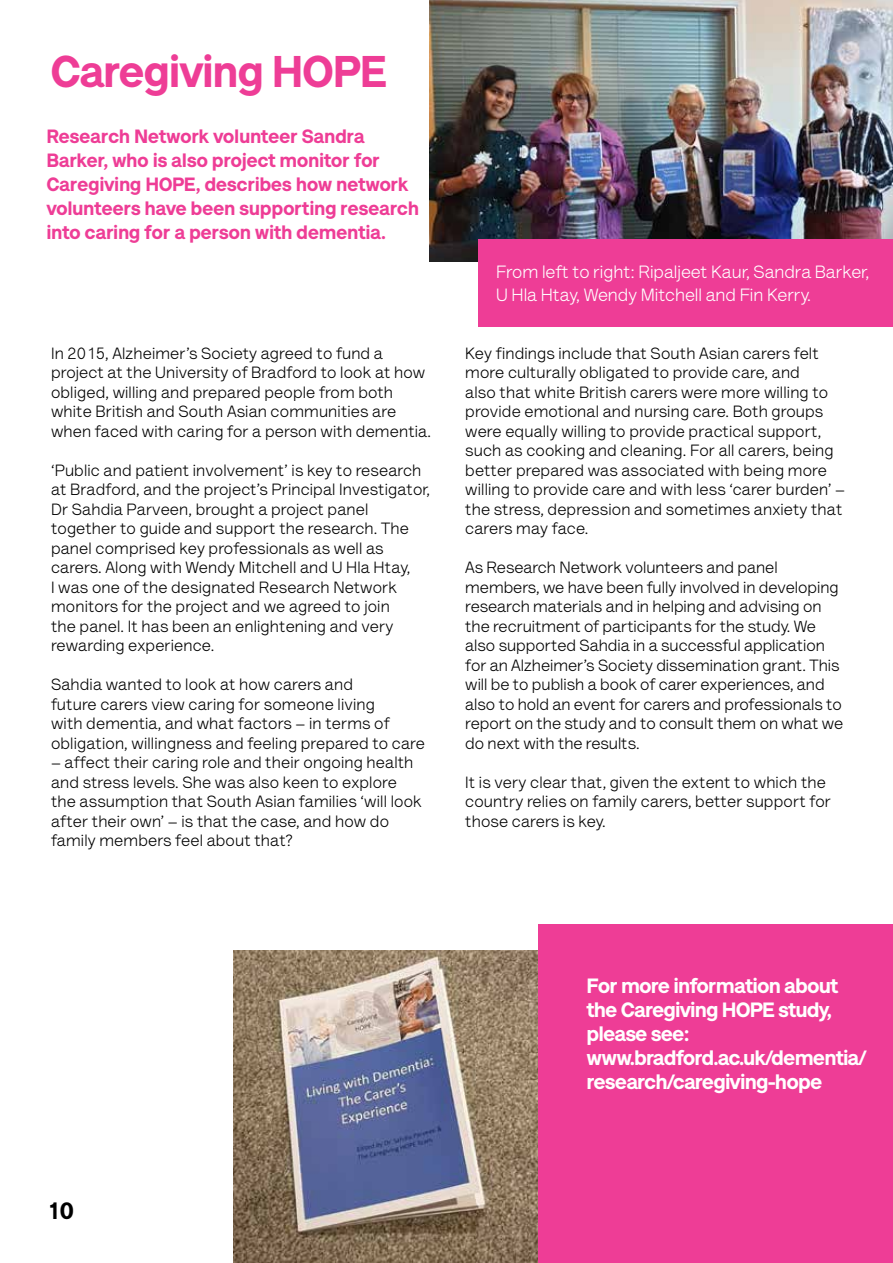
<style>
.page{position:relative;width:893px;height:1263px;background:#fff}
.page>*{position:absolute;margin:0;border:0;box-sizing:border-box;transform-origin:0 0}
.t1{font:900 45px "AS Lettera Text";color:#ee3d96}
.t2{font:900 24px "AS Lettera Text";color:#000}
.t3{font:900 21px/24px "AS Lettera Text";letter-spacing:-.01em;color:#fff}
.t4{font:900 19.5px/24px "AS Lettera Text";letter-spacing:.01em;color:#ee3d96}
.t5{font:18px/22.5px "AS Lettera Text";color:#fff}
.t6{font:16.5px/19.5px "AS Lettera Text";letter-spacing:.01em;color:#000}
</style>
<div class="page">
<img style="left:234px;top:950px;width:305px;height:313px">
<div style="left:539px;top:924px;width:354px;height:339px;background:#ee3d96"></div>
<img style="left:429px;top:0;width:464px;height:262px">
<div style="left:478px;top:240px;width:415px;height:87px;background:#ee3d96"></div>
<h1 class="t1" style="left:51px;top:34px;width:337px">Caregiving HOPE</h1>
<p class="t4" style="left:47px;top:123px;width:374px">Research Network volunteer Sandra Barker, who is also project monitor for Caregiving HOPE, describes how network volunteers have been supporting research into caring for a person with dementia.</p>
<p class="t6" style="left:51px;top:342px;width:381px">In 2015, Alzheimer’s Society agreed to fund a project at the University of Bradford to look at how obliged, willing and prepared people from both white British and South Asian communities are when faced with caring for a person with dementia.</p>
<p class="t6" style="left:51px;top:459px;width:381px">‘Public and patient involvement’ is key to research at Bradford, and the project’s Principal Investigator, Dr Sahdia Parveen, brought a project panel together to guide and support the research. The panel comprised key professionals as well as carers. Along with Wendy Mitchell and U Hla Htay,<br>I was one of the designated Research Network monitors for the project and we agreed to join<br>the panel. It has been an enlightening and very rewarding experience.</p>
<p class="t6" style="left:51px;top:673px;width:375px">Sahdia wanted to look at how carers and<br>future carers view caring for someone living<br>with dementia, and what factors – in terms of obligation, willingness and feeling prepared to care</p>
<p class="t6" style="left:51px;top:751px;width:372px">– affect their caring role and their ongoing health and stress levels. She was also keen to explore the assumption that South Asian families ‘will look after their own’ – is that the case, and how do family members feel about that?</p>
<p class="t5" style="left:496px;top:260px;width:375px">From left to right: Ripaljeet Kaur, Sandra Barker,<br>U Hla Htay, Wendy Mitchell and Fin Kerry.</p>
<p class="t6" style="left:465px;top:342px;width:381px">Key findings include that South Asian carers felt more culturally obligated to provide care, and<br>also that white British carers were more willing to provide emotional and nursing care. Both groups were equally willing to provide practical support, such as cooking and cleaning. For all carers, being better prepared was associated with being more willing to provide care and with less ‘carer burden’ – the stress, depression and sometimes anxiety that carers may face.</p>
<p class="t6" style="left:465px;top:556px;width:379px">As Research Network volunteers and panel members, we have been fully involved in developing research materials and in helping and advising on the recruitment of participants for the study. We also supported Sahdia in a successful application for an Alzheimer’s Society dissemination grant. This will be to publish a book of carer experiences, and also to hold an event for carers and professionals to report on the study and to consult them on what we do next with the results.</p>
<p class="t6" style="left:465px;top:771px;width:367px">It is very clear that, given the extent to which the country relies on family carers, better support for those carers is key.</p>
<h2 class="t2" style="left:47px;top:1191px;width:28px">10</h2>
<p class="t3" style="left:587px;top:972px;width:281px">For more information about the Caregiving HOPE study, please see: www.bradford.ac.uk/dementia/ research/caregiving-hope</p>
</div>
